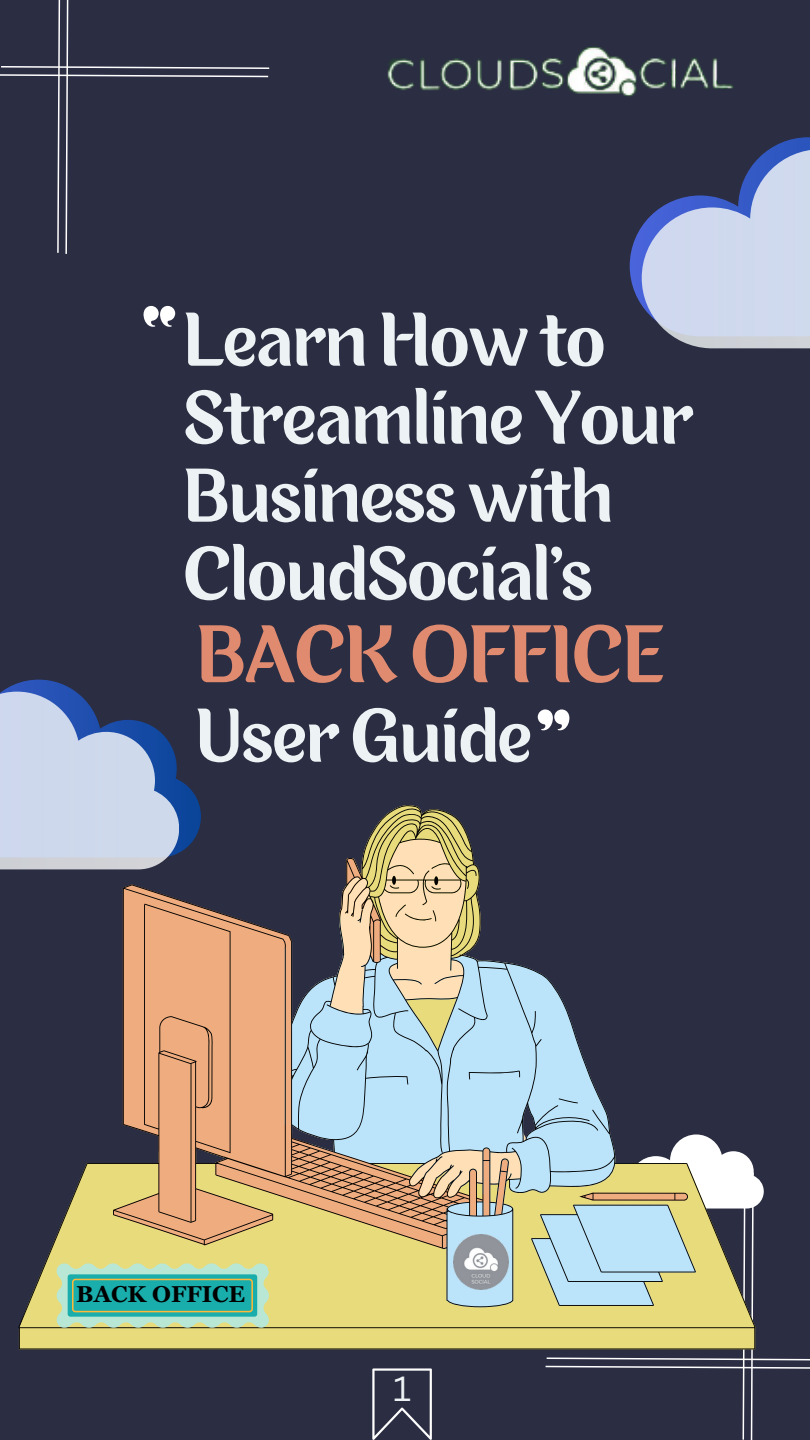
<style>
.page{position:relative;width:810px;height:1440px;background:#2b2d42}
.page>*{position:absolute;margin:0;border:0;box-sizing:border-box;transform-origin:0 0}
.t1{font:75px "Para";color:#e08b70}
.t2{font:70px/78px "Para";color:#edf2f4}
.t3{font:34px "Canva Sans";color:#edf2f4}
.t4{font:700 23px "Georgia Pro";color:#000}
</style>
<div class="page">
<svg style="left:544px;top:1176px;width:266px;height:264px"></svg>
<svg style="left:0;top:0;width:270px;height:254px"></svg>
<svg style="left:0;top:680px;width:199px;height:189px"></svg>
<svg style="left:630px;top:137px;width:180px;height:211px"></svg>
<svg style="left:372px;top:1368px;width:60px;height:72px"></svg>
<img style="left:387px;top:47px;width:347px;height:50px">
<svg style="left:143px;top:306px;width:32px;height:21px"></svg>
<svg style="left:538px;top:709px;width:32px;height:21px"></svg>
<svg style="left:18px;top:805px;width:737px;height:544px"></svg>
<svg style="left:57px;top:1263px;width:212px;height:65px;background:#69c2ac"></svg>
<img style="left:453px;top:1235px;width:55px;height:54px">
<p class="t2" style="left:183px;top:308px;width:511px">Learn How to<br>Streamline Your<br>Business with<br>CloudSocial's</p>
<p class="t1" style="left:197px;top:622px;width:469px">BACK OFFICE</p>
<p class="t2" style="left:196px;top:704px;width:337px">User Guide</p>
<p class="t4" style="left:76px;top:1281px;width:170px">BACK OFFICE</p>
<p class="t3" style="left:393px;top:1365px;width:20px">1</p>
</div>
